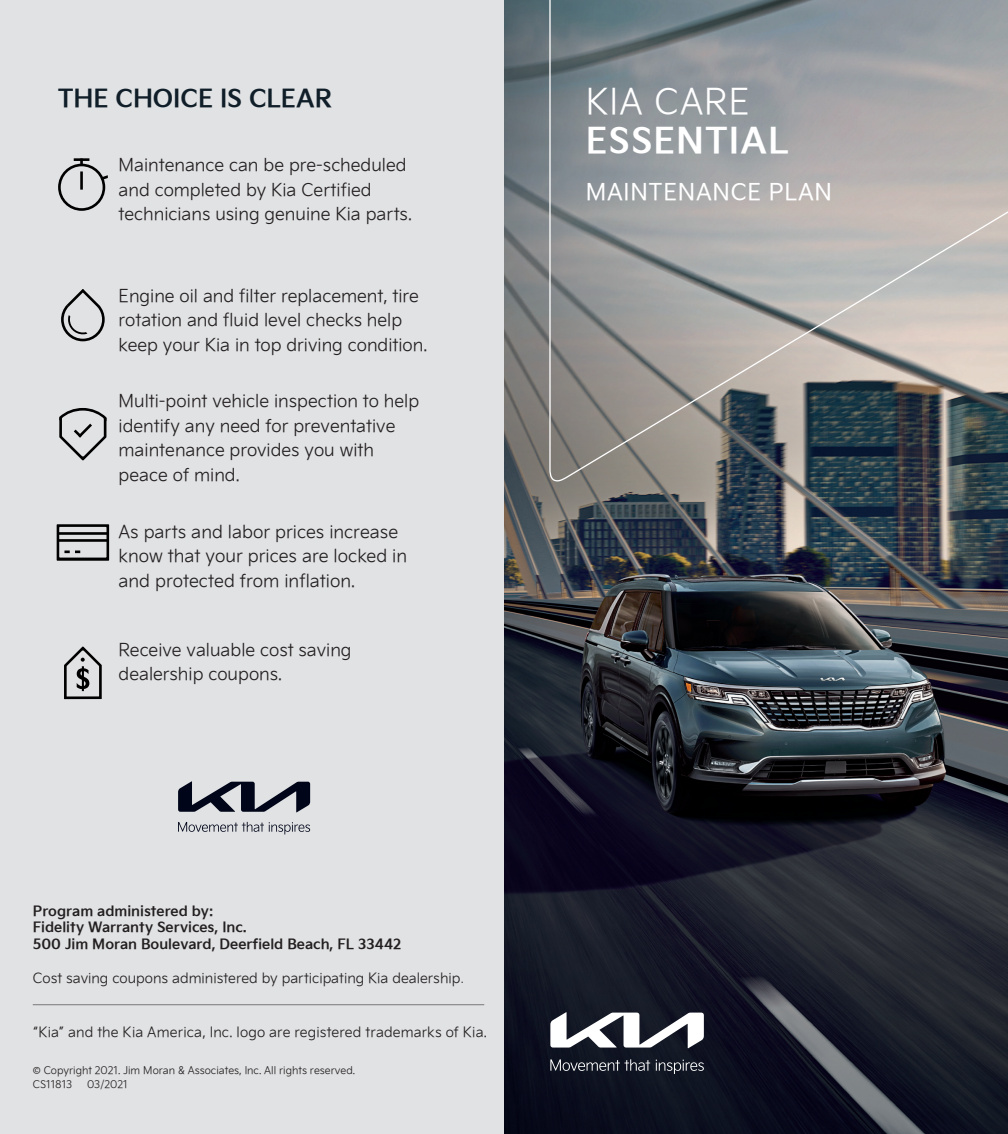
<style>
.page{position:relative;width:1008px;height:1134px;background:#fff}
.page>*{position:absolute;margin:0;border:0;box-sizing:border-box;transform-origin:0 0}
.Headlines{font:700 35px "Kia Signature";letter-spacing:.03em;color:#fff}
.Headlines-2{font:300 35px "Kia Signature";letter-spacing:.03em;color:#fff}
.Disclaimers{font:700 24.5px "Kia Signature";letter-spacing:-.005em;color:#0f1e28}
.Headlines-3{font:22.75px "Kia Signature";letter-spacing:.03em;color:#fff}
.t1{font:300 17.68px/24.7px "Kia Signature";color:#231f20}
.t2{font:300 17.5px/24.5px "Kia Signature";color:#231f20}
.Disclaimers-2{font:300 14px "Kia Signature";color:#231f20}
.Disclaimers-3{font:700 14px/16.8px "Kia Signature";color:#231f20}
.Disclaimers-4{font:300 10.5px "Kia Signature";color:#231f20}
.s1{font-family:"Design KOTFL";font-weight:400}
</style>
<div class="page">
<img style="left:504px;top:0;width:504px;height:1134px">
<div style="left:0;top:0;width:504px;height:1134px;background:#e1e2e4"></div>
<hr style="left:33px;top:1004px;width:451px;height:1px;background:#787779">
<svg style="left:549px;top:0;width:459px;height:482px;background:#959798"></svg>
<svg style="left:61px;top:289px;width:44px;height:53px"></svg>
<svg style="left:59px;top:408px;width:47px;height:52px"></svg>
<svg style="left:57px;top:524px;width:52px;height:37px"></svg>
<hr style="left:59px;top:539px;width:48px;height:3px;background:#000">
<hr style="left:59px;top:532px;width:48px;height:3px;background:#000">
<svg style="left:64px;top:647px;width:38px;height:52px"></svg>
<svg style="left:178px;top:781px;width:132px;height:31px"></svg>
<svg style="left:178px;top:822px;width:132px;height:12px"></svg>
<hr style="left:80px;top:171px;width:3px;height:19px;background:#000">
<hr style="left:74px;top:158px;width:15px;height:3px;background:#000">
<svg style="left:102px;top:175px;width:6px;height:5px"></svg>
<div style="left:58px;top:164px;width:47px;height:47px;border:3px solid #000;border-radius:50%"></div>
<svg style="left:550px;top:1012px;width:154px;height:36px"></svg>
<svg style="left:550px;top:1059px;width:100px;height:12px"></svg>
<svg style="left:656px;top:1060px;width:48px;height:14px"></svg>
<p class="Disclaimers" style="left:58px;top:79px;width:276px">THE CHOICE IS CLEAR</p>
<p class="t2" style="left:119px;top:152px;width:295px">Maintenance can be pre-scheduled and completed by Kia Certified technicians using genuine Kia parts.</p>
<p class="t2" style="left:119px;top:282px;width:310px">Engine oil and filter replacement, tire rotation and fluid level checks help keep your Kia in top driving condition.</p>
<p class="t2" style="left:119px;top:388px;width:302px">Multi-point vehicle inspection to help identify any need for preventative maintenance provides you with peace of mind.</p>
<p class="t1" style="left:119px;top:518px;width:290px">As parts and labor prices increase know that your prices are locked in and protected from inflation.</p>
<p class="t2" style="left:119px;top:636px;width:235px">Receive valuable cost saving dealership coupons.</p>
<p class="Disclaimers-3" style="left:33px;top:901px;width:370px">Program administered by:<br>Fidelity Warranty Services, Inc.<br>500 Jim Moran Boulevard, Deerfield Beach, FL 33442</p>
<p class="Disclaimers-2" style="left:33px;top:968px;width:433px">Cost saving coupons administered by participating Kia dealership<span class="s1">.</span></p>
<p class="Disclaimers-2" style="left:33px;top:1022px;width:456px">“Kia” and the Kia America, Inc. logo are registered trademarks of Kia.</p>
<p class="Disclaimers-4" style="left:33px;top:1062px;width:324px">© Copyright 2021. Jim Moran &amp; Associates, Inc. All rights reserved.</p>
<p class="Disclaimers-4" style="left:33px;top:1076px;width:41px">CS11813</p>
<p class="Disclaimers-4" style="left:87px;top:1076px;width:42px">03/2021</p>
<p class="Headlines-2" style="left:586px;top:77px;width:165px">KIA CARE</p>
<p class="Headlines" style="left:586px;top:114px;width:205px">ESSENTIAL</p>
<p class="Headlines-3" style="left:586px;top:176px;width:248px">MAINTENANCE PLAN</p>
</div>
